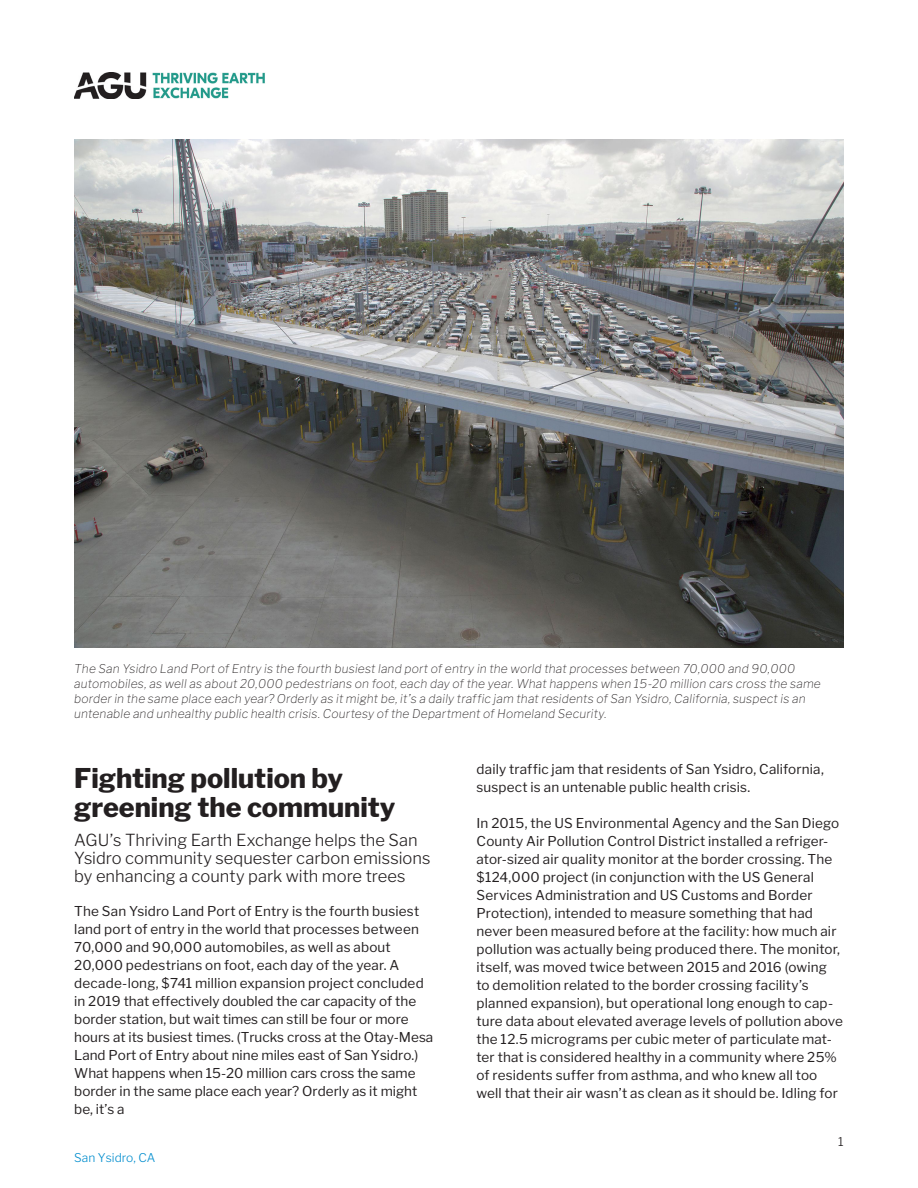
<style>
.page{position:relative;width:918px;height:1188px;background:#fff}
.page>*{position:absolute;margin:0;border:0;box-sizing:border-box;transform-origin:0 0}
.Paragraphs{font:800 27px/28.5px "Libre Franklin";color:#231f20}
.Paragraphs-2{font:300 16.5px/18px "Libre Franklin";color:#231f20}
.Paragraphs-3{font:13.5px/18px "Libre Franklin";letter-spacing:.01em;color:#231f20}
.t1{font:italic 100 12px/15px "Libre Franklin";letter-spacing:.015em;color:#231f20}
.Paragraphs-4{font:300 12px "Libre Franklin";color:#008dce}
.t2{font:300 12px "Libre Franklin";color:#231f20}
</style>
<div class="page">
<img style="left:74px;top:139px;width:770px;height:509px">
<img style="left:74px;top:73px;width:191px;height:26px">
<p class="t1" style="left:74px;top:660px;width:748px">The San Ysidro Land Port of Entry is the fourth busiest land port of entry in the world that processes between 70,000 and 90,000 automobiles, as well as about 20,000 pedestrians on foot, each day of the year. What happens when 15-20 million cars cross the same border in the same place each year? Orderly as it might be, it’s a daily traffic jam that residents of San Ysidro, California, suspect is an untenable and unhealthy public health crisis. Courtesy of the Department of Homeland Security.</p>
<p class="Paragraphs" style="left:74px;top:762px;width:323px">Fighting pollution by greening the community</p>
<p class="Paragraphs-2" style="left:74px;top:829px;width:358px">AGU’s Thriving Earth Exchange helps the San<br>Ysidro community sequester carbon emissions by enhancing a county park with more trees</p>
<p class="Paragraphs-3" style="left:74px;top:901px;width:361px">The San Ysidro Land Port of Entry is the fourth busiest land port of entry in the world that processes between 70,000 and 90,000 automobiles, as well as about 20,000 pedestrians on foot, each day of the year. A decade-long, $741 million expansion project concluded in 2019 that effectively doubled the car capacity of the border station, but wait times can still be four or more hours at its busiest times. (Trucks cross at the Otay-Mesa Land Port of Entry about nine miles east of San Ysidro.)<br>What happens when 15-20 million cars cross the same border in the same place each year? Orderly as it might be, it’s a</p>
<p class="Paragraphs-4" style="left:74px;top:1148px;width:83px">San Ysidro, CA</p>
<p class="Paragraphs-3" style="left:477px;top:759px;width:349px">daily traffic jam that residents of San Ysidro, California, suspect is an untenable public health crisis.</p>
<p class="Paragraphs-3" style="left:477px;top:813px;width:368px">In 2015, the US Environmental Agency and the San Diego County Air Pollution Control District installed a refriger&shy;ator-sized air quality monitor at the border crossing. The $124,000 project (in conjunction with the US General Services Administration and US Customs and Border Protection), intended to measure something that had never been measured before at the facility: how much air pollution was actually being produced there. The monitor, itself, was moved twice between 2015 and 2016 (owing to demolition related to the border crossing facility’s planned expansion), but operational long enough to cap&shy;ture data about elevated average levels of pollution above the 12.5 micrograms per cubic meter of particulate mat&shy;ter that is considered healthy in a community where 25% of residents suffer from asthma, and who knew all too well that their air wasn’t as clean as it should be. Idling for</p>
<p class="t2" style="left:838px;top:1132px;width:7px">1</p>
</div>
